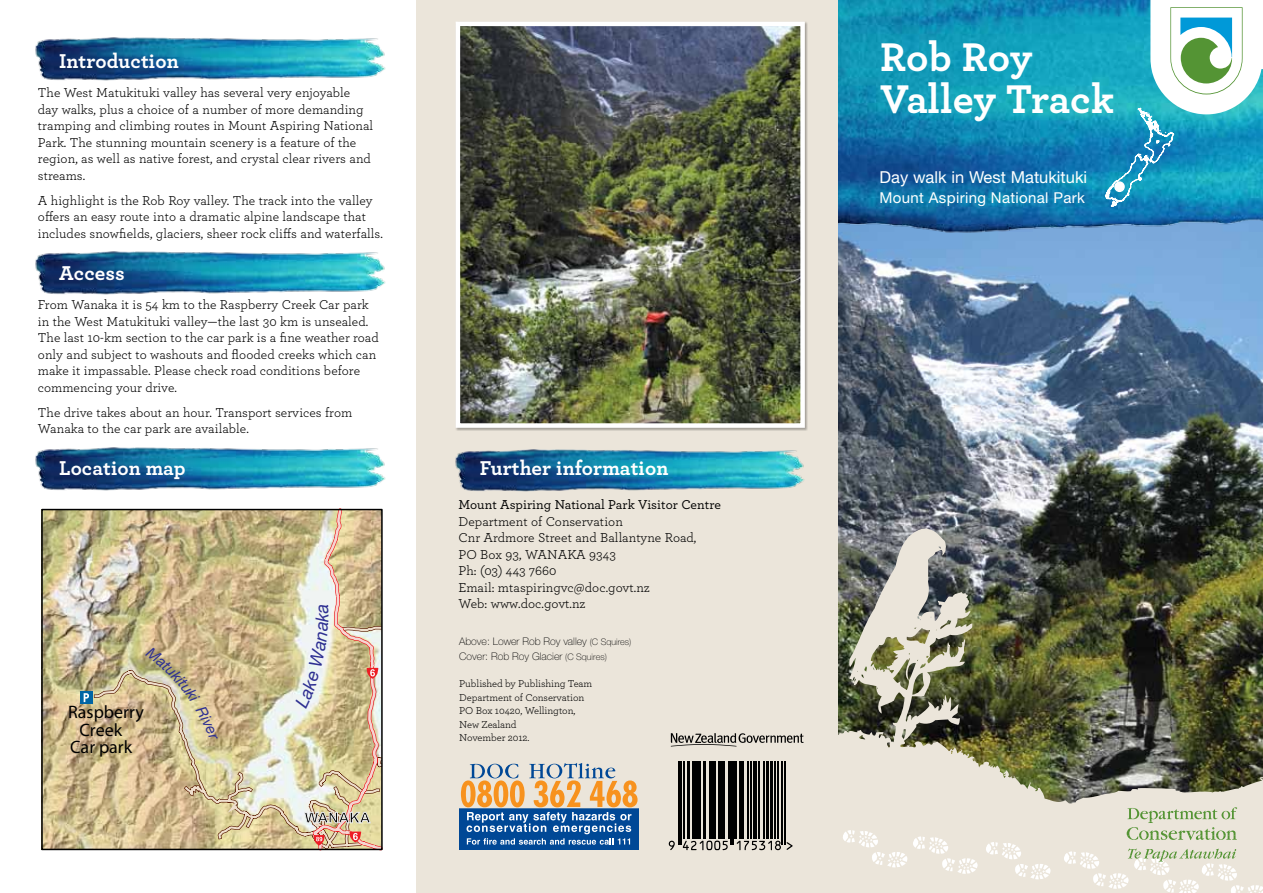
<style>
.page{position:relative;width:1263px;height:893px;background:#fff}
.page>*{position:absolute;margin:0;border:0;box-sizing:border-box;transform-origin:0 0}
.t1{font:700 42px/42px "Archer";color:#fff}
.t2{font:700 21px "Archer";letter-spacing:.005em;color:#fff}
.t3{font:18px/34.5px "Myriad Pro";color:#000}
.t4{font:16.5px "Helvetica Neue LT Std";color:#fff}
.t5{font:15px "Helvetica Neue LT Std";letter-spacing:.025em;color:#fff}
.t6{font:13.5px/16.5px "Archer";letter-spacing:.005em;color:#000}
.t7{font:500 13.5px "Archer";letter-spacing:.005em;color:#000}
.t8{font:10.5px/13.5px "Archer";letter-spacing:-.005em;color:#000}
.t9{font:100 10.5px/15px "Helvetica Neue LT Std";color:#000}
.s1{font-size:9px}
</style>
<div class="page">
<img style="left:838px;top:275px;width:425px;height:455px">
<img style="left:838px;top:529px;width:134px;height:201px">
<svg style="left:838px;top:730px;width:425px;height:163px;background:#b3b09f"></svg>
<div style="left:417px;top:0;width:421px;height:893px;background:#ebe5da"></div>
<img style="left:35px;top:37px;width:351px;height:44px">
<img style="left:35px;top:447px;width:351px;height:44px">
<img style="left:35px;top:251px;width:351px;height:44px">
<img style="left:455px;top:449px;width:350px;height:43px">
<svg style="left:671px;top:733px;width:133px;height:14px"></svg>
<svg style="left:669px;top:841px;width:6px;height:9px"></svg>
<hr style="left:678px;top:761px;width:2px;height:84px;background:#000">
<hr style="left:681px;top:761px;width:1px;height:84px;background:#000">
<hr style="left:683px;top:761px;width:1px;height:78px;background:#000">
<hr style="left:687px;top:761px;width:3px;height:78px;background:#000">
<hr style="left:692px;top:761px;width:2px;height:78px;background:#000">
<hr style="left:695px;top:761px;width:3px;height:78px;background:#000">
<hr style="left:699px;top:761px;width:2px;height:78px;background:#000">
<hr style="left:703px;top:761px;width:2px;height:78px;background:#000">
<hr style="left:709px;top:761px;width:2px;height:78px;background:#000">
<hr style="left:712px;top:761px;width:1px;height:78px;background:#000">
<hr style="left:714px;top:761px;width:2px;height:78px;background:#000">
<hr style="left:718px;top:761px;width:3px;height:78px;background:#000">
<svg style="left:683px;top:841px;width:45px;height:9px"></svg>
<hr style="left:722px;top:761px;width:3px;height:78px;background:#000">
<hr style="left:728px;top:761px;width:1px;height:78px;background:#000">
<hr style="left:730px;top:761px;width:1px;height:84px;background:#000">
<hr style="left:732px;top:761px;width:1px;height:84px;background:#000">
<hr style="left:735px;top:761px;width:2px;height:78px;background:#000">
<hr style="left:739px;top:761px;width:2px;height:78px;background:#000">
<hr style="left:742px;top:761px;width:2px;height:78px;background:#000">
<hr style="left:747px;top:761px;width:1px;height:78px;background:#000">
<hr style="left:750px;top:761px;width:1px;height:78px;background:#000">
<hr style="left:754px;top:761px;width:3px;height:78px;background:#000">
<hr style="left:758px;top:761px;width:1px;height:78px;background:#000">
<hr style="left:764px;top:761px;width:1px;height:78px;background:#000">
<hr style="left:766px;top:761px;width:2px;height:78px;background:#000">
<hr style="left:771px;top:761px;width:2px;height:78px;background:#000">
<svg style="left:737px;top:841px;width:44px;height:9px"></svg>
<hr style="left:774px;top:761px;width:1px;height:78px;background:#000">
<hr style="left:777px;top:761px;width:1px;height:78px;background:#000">
<hr style="left:782px;top:761px;width:1px;height:84px;background:#000">
<hr style="left:784px;top:761px;width:1px;height:84px;background:#000">
<svg style="left:787px;top:842px;width:6px;height:8px"></svg>
<div style="left:459px;top:809px;width:179px;height:40px;background:#004896"></div>
<svg style="left:461px;top:763px;width:176px;height:82px"></svg>
<div style="left:455px;top:21px;width:353px;height:410px;background:#000;opacity:.3"></div>
<img style="left:461px;top:27px;width:339px;height:396px">
<div style="left:456px;top:22px;width:349px;height:406px;border:4px solid #fff"></div>
<img style="left:838px;top:0;width:425px;height:275px">
<hr style="left:1261px;top:0;width:2px;height:68px;background:#fff">
<svg style="left:842px;top:830px;width:65px;height:37px"></svg>
<svg style="left:913px;top:836px;width:65px;height:38px"></svg>
<svg style="left:986px;top:842px;width:65px;height:37px"></svg>
<svg style="left:1064px;top:848px;width:199px;height:45px;background:#e8e5d9"></svg>
<svg style="left:1127px;top:807px;width:110px;height:33px;background:#cbd3b7"></svg>
<svg style="left:1105px;top:0;width:157px;height:207px"></svg>
<div style="left:1115px;top:182px;width:9px;height:9px;background:#fff;border-radius:50%"></div>
<div style="left:1114px;top:181px;width:11px;height:11px;border:2px solid #fff;border-radius:50%"></div>
<img style="left:44px;top:512px;width:251px;height:335px">
<img style="left:93px;top:626px;width:202px;height:221px">
<div style="left:41px;top:509px;width:342px;height:341px;border:2px solid #000"></div>
<div style="left:80px;top:691px;width:13px;height:13px;background:#0065a4"></div>
<svg style="left:84px;top:693px;width:5px;height:9px"></svg>
<svg style="left:145px;top:646px;width:73px;height:95px;background:#ccbb90"></svg>
<img style="left:295px;top:508px;width:88px;height:342px">
<h2 class="t2" style="left:59px;top:44px;width:121px">Introduction</h2>
<p class="t6" style="left:38px;top:84px;width:337px">The West Matukituki valley has several very enjoyable day walks, plus a choice of a number of more demanding tramping and climbing routes in Mount Aspiring National Park. The stunning mountain scenery is a feature of the region, as well as native forest, and crystal clear rivers and streams.</p>
<p class="t6" style="left:38px;top:191px;width:346px">A highlight is the Rob Roy valley. The track into the valley offers an easy route into a dramatic alpine landscape that includes snowfields, glaciers, sheer rock cliffs and waterfalls.</p>
<h2 class="t2" style="left:59px;top:256px;width:67px">Access</h2>
<p class="t6" style="left:38px;top:296px;width:342px">From Wanaka it is 54 km to the Raspberry Creek Car park in the West Matukituki valley—the last 30 km is unsealed.<br>The last 10-km section to the car park is a fine weather road only and subject to washouts and flooded creeks which can make it impassable. Please check road conditions before commencing your drive.</p>
<p class="t6" style="left:38px;top:404px;width:316px">The drive takes about an hour. Transport services from<br>Wanaka to the car park are available.</p>
<h2 class="t2" style="left:59px;top:452px;width:128px">Location map</h2>
<h3 class="t3" style="left:68px;top:695px;width:77px">Raspberry<br>Car park</h3>
<h3 class="t3" style="left:79px;top:712px;width:44px">Creek</h3>
<h2 class="t2" style="left:480px;top:451px;width:190px">Further information</h2>
<p class="t7" style="left:458px;top:495px;width:264px">Mount Aspiring National Park Visitor Centre</p>
<p class="t6" style="left:458px;top:512px;width:239px">Department of Conservation<br>Cnr Ardmore Street and Ballantyne Road,<br>PO Box 93, WANAKA 9343<br>Ph: (03) 443 7660<br>Email: mtaspiringvc@doc.govt.nz<br>Web: www.doc.govt.nz</p>
<p class="t9" style="left:459px;top:634px;width:174px">Above: Lower Rob Roy valley <span class="s1">(C Squires)<br></span>Cover: Rob Roy Glacier <span class="s1">(C Squires)</span></p>
<p class="t8" style="left:459px;top:676px;width:134px">Published by Publishing Team<br>Department of Conservation<br>PO Box 10420, Wellington,<br>New Zealand<br>November 2012.</p>
<h1 class="t1" style="left:880px;top:33px;width:236px">Rob Roy<br>Valley Track</h1>
<p class="t4" style="left:879px;top:168px;width:209px">Day walk in West Matukituki</p>
<p class="t5" style="left:879px;top:188px;width:207px">Mount Aspiring National Park</p>
</div>
